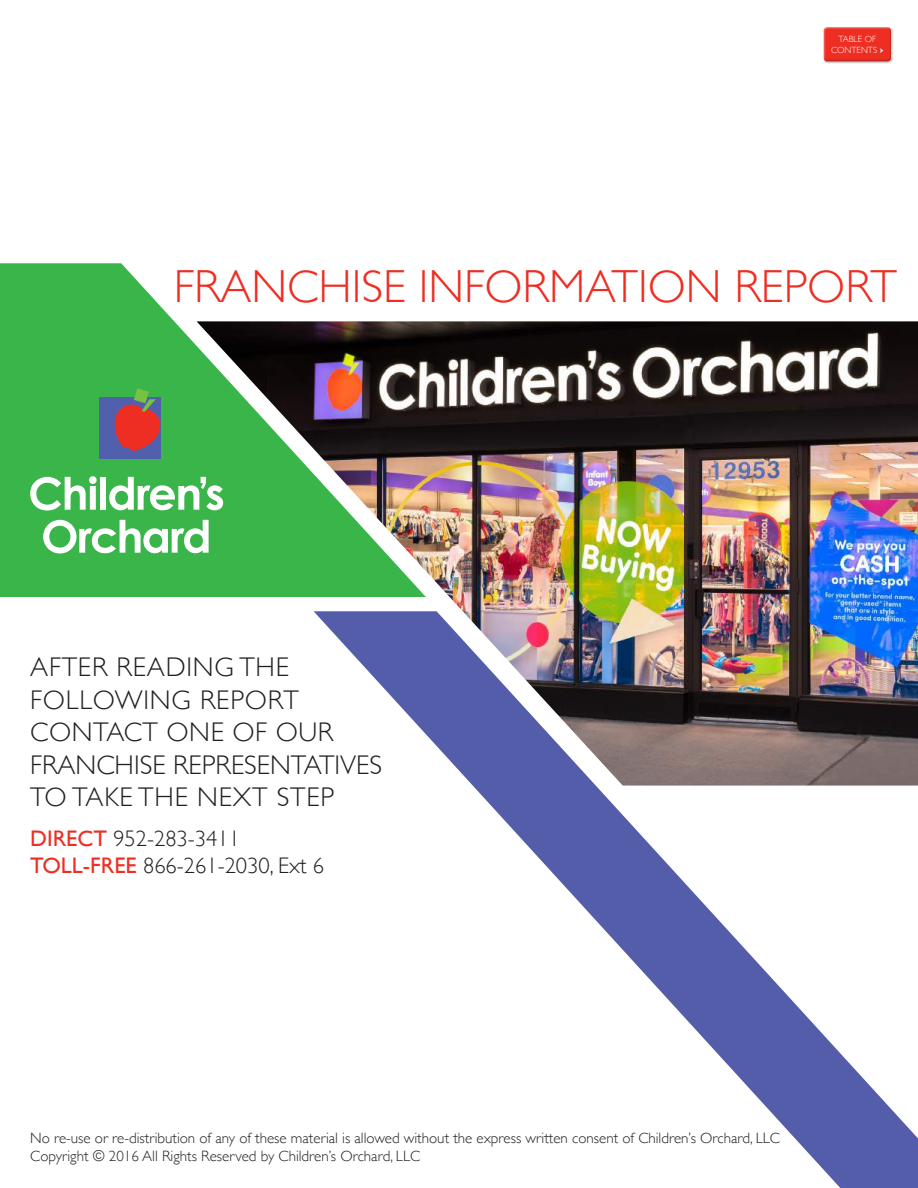
<style>
.page{position:relative;width:918px;height:1188px;background:#fff}
.page>*{position:absolute;margin:0;border:0;box-sizing:border-box;transform-origin:0 0}
.t1{font:300 46.35px "Gill Sans";color:#ee2e22}
.t2{font:300 27px/32.4px "Gill Sans";letter-spacing:.02em;color:#231f20}
.t3{font:300 22.5px/27px "Gill Sans";color:#231f20}
.t4{font:300 15px/18px "Gill Sans";color:#231f20}
.t5{font:300 9px/10.8px "Gill Sans";color:#fff;text-align:center}
.s1{font-family:"Minion Pro";font-weight:600}
.s2{font-weight:400;color:#ee2e22}
</style>
<div class="page">
<div style="left:822px;top:25px;width:71px;height:36px;background:#fff;opacity:.66"></div>
<div style="left:822px;top:28px;width:71px;height:36px;background:#231f20;opacity:.26"></div>
<div style="left:0;top:263px;width:197px;height:334px;background:#3ab54a"></div>
<svg style="left:473px;top:786px;width:445px;height:402px"></svg>
<img style="left:197px;top:321px;width:721px;height:465px">
<div style="left:99px;top:397px;width:61px;height:62px;background:#5060ac"></div>
<svg style="left:114px;top:388px;width:48px;height:63px"></svg>
<svg style="left:30px;top:476px;width:67px;height:35px"></svg>
<div style="left:100px;top:477px;width:6px;height:33px;background:#fff"></div>
<svg style="left:109px;top:477px;width:114px;height:33px"></svg>
<svg style="left:43px;top:520px;width:166px;height:33px"></svg>
<p class="t5" style="left:831px;top:34px;width:54px">TABLE OF<br>CONTENTS <span class="s1">•</span></p>
<h1 class="t1" style="left:174px;top:260px;width:725px">FRANCHISE INFORMATION REPORT</h1>
<h2 class="t2" style="left:30px;top:651px;width:353px">AFTER READING THE<br>FOLLOWING REPORT<br>CONTACT ONE OF OUR<br>FRANCHISE REPRESENTATIVES<br>TO TAKE THE NEXT STEP</h2>
<h3 class="t3" style="left:30px;top:826px;width:295px"><span class="s2">DIRECT</span> 952-283-3411<br><span class="s2">TOLL-FREE</span> 866-261-2030, Ext 6</h3>
<p class="t4" style="left:30px;top:1129px;width:751px">No re-use or re-distribution of any of these material is allowed without the express written consent of Children’s Orchard, LLC<br>Copyright © 2016 All Rights Reserved by Children’s Orchard, LLC</p>
</div>
